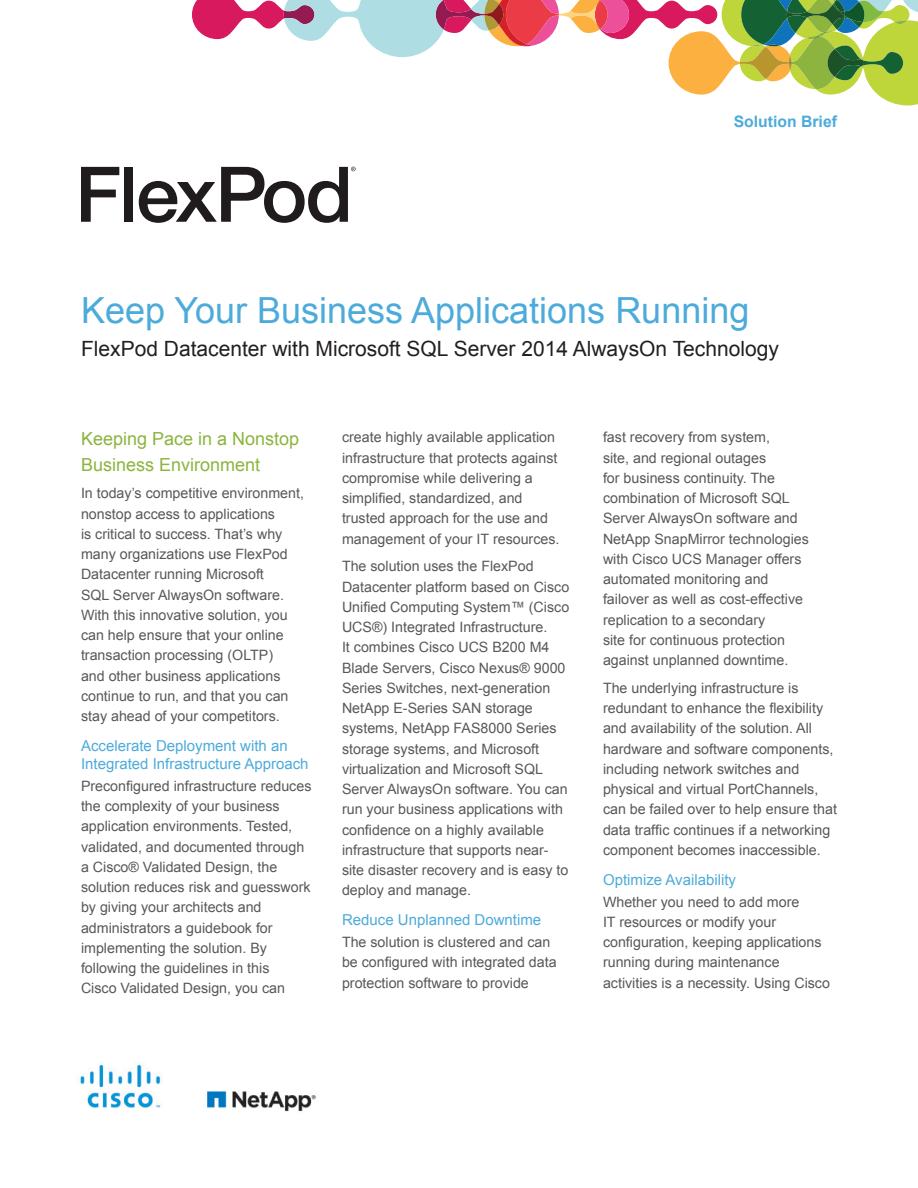
<style>
.page{position:relative;width:918px;height:1188px;background:#fff}
.page>*{position:absolute;margin:0;border:0;box-sizing:border-box;transform-origin:0 0}
.t1{font:36px "Arial";color:#4cabda}
.Subtitle{font:21px "Arial";color:#231f20}
.Body_Copy{font:18px/25.5px "Arial";color:#8cb43e}
.t2{font:700 15.75px "Arial";color:#4cabda}
.Head2{font:15px/18px "Arial";color:#4cabda}
.Body_Copy-2{font:14.25px/20.2px "Arial";color:#57585a}
</style>
<div class="page">
<svg style="left:192px;top:0;width:726px;height:105px"></svg>
<svg style="left:81px;top:167px;width:38px;height:55px"></svg>
<div style="left:124px;top:167px;width:9px;height:55px;background:#201c1d"></div>
<svg style="left:139px;top:167px;width:217px;height:56px"></svg>
<img style="left:80px;top:1064px;width:236px;height:48px">
<p class="t2" style="left:734px;top:111px;width:105px">Solution Brief</p>
<p class="t1" style="left:81px;top:287px;width:670px">Keep Your Business Applications Running</p>
<p class="Subtitle" style="left:81px;top:335px;width:699px">FlexPod Datacenter with Microsoft SQL Server 2014 AlwaysOn Technology</p>
<p class="Body_Copy" style="left:81px;top:426px;width:220px">Keeping Pace in a Nonstop<br>Business Environment</p>
<p class="Body_Copy-2" style="left:81px;top:483px;width:225px">In today’s competitive environment, nonstop access to applications<br>is critical to success. That’s why many organizations use FlexPod<br>Datacenter running Microsoft<br>SQL Server AlwaysOn software.<br>With this innovative solution, you can help ensure that your online transaction processing (OLTP)<br>and other business applications continue to run, and that you can stay ahead of your competitors.</p>
<p class="Head2" style="left:81px;top:737px;width:229px">Accelerate Deployment with an<br>Integrated Infrastructure Approach</p>
<p class="Body_Copy-2" style="left:81px;top:776px;width:232px">Preconfigured infrastructure reduces the complexity of your business application environments. Tested, validated, and documented through a Cisco® Validated Design, the solution reduces risk and guesswork by giving your architects and administrators a guidebook for implementing the solution. By following the guidelines in this<br>Cisco Validated Design, you can</p>
<p class="Body_Copy-2" style="left:342px;top:427px;width:219px">create highly available application infrastructure that protects against compromise while delivering a simplified, standardized, and trusted approach for the use and management of your IT resources.</p>
<p class="Body_Copy-2" style="left:342px;top:556px;width:229px">The solution uses the FlexPod<br>Datacenter platform based on Cisco<br>Unified Computing System™ (Cisco<br>UCS®) Integrated Infrastructure.<br>It combines Cisco UCS B200 M4<br>Blade Servers, Cisco Nexus® 9000<br>Series Switches, next-generation<br>NetApp E-Series SAN storage systems, NetApp FAS8000 Series storage systems, and Microsoft virtualization and Microsoft SQL<br>Server AlwaysOn software. You can run your business applications with confidence on a highly available infrastructure that supports near&shy;site disaster recovery and is easy to deploy and manage.</p>
<p class="Head2" style="left:342px;top:911px;width:201px">Reduce Unplanned Downtime</p>
<p class="Body_Copy-2" style="left:342px;top:932px;width:216px">The solution is clustered and can be configured with integrated data protection software to provide</p>
<p class="Body_Copy-2" style="left:603px;top:427px;width:207px">fast recovery from system,<br>site, and regional outages<br>for business continuity. The combination of Microsoft SQL<br>Server AlwaysOn software and<br>NetApp SnapMirror technologies with Cisco UCS Manager offers automated monitoring and failover as well as cost-effective replication to a secondary<br>site for continuous protection against unplanned downtime.</p>
<p class="Body_Copy-2" style="left:603px;top:678px;width:235px">The underlying infrastructure is redundant to enhance the flexibility and availability of the solution. All hardware and software components, including network switches and physical and virtual PortChannels, can be failed over to help ensure that data traffic continues if a networking component becomes inaccessible.</p>
<p class="Head2" style="left:603px;top:871px;width:135px">Optimize Availability</p>
<p class="Body_Copy-2" style="left:603px;top:892px;width:229px">Whether you need to add more<br>IT resources or modify your configuration, keeping applications running during maintenance activities is a necessity. Using Cisco</p>
</div>
